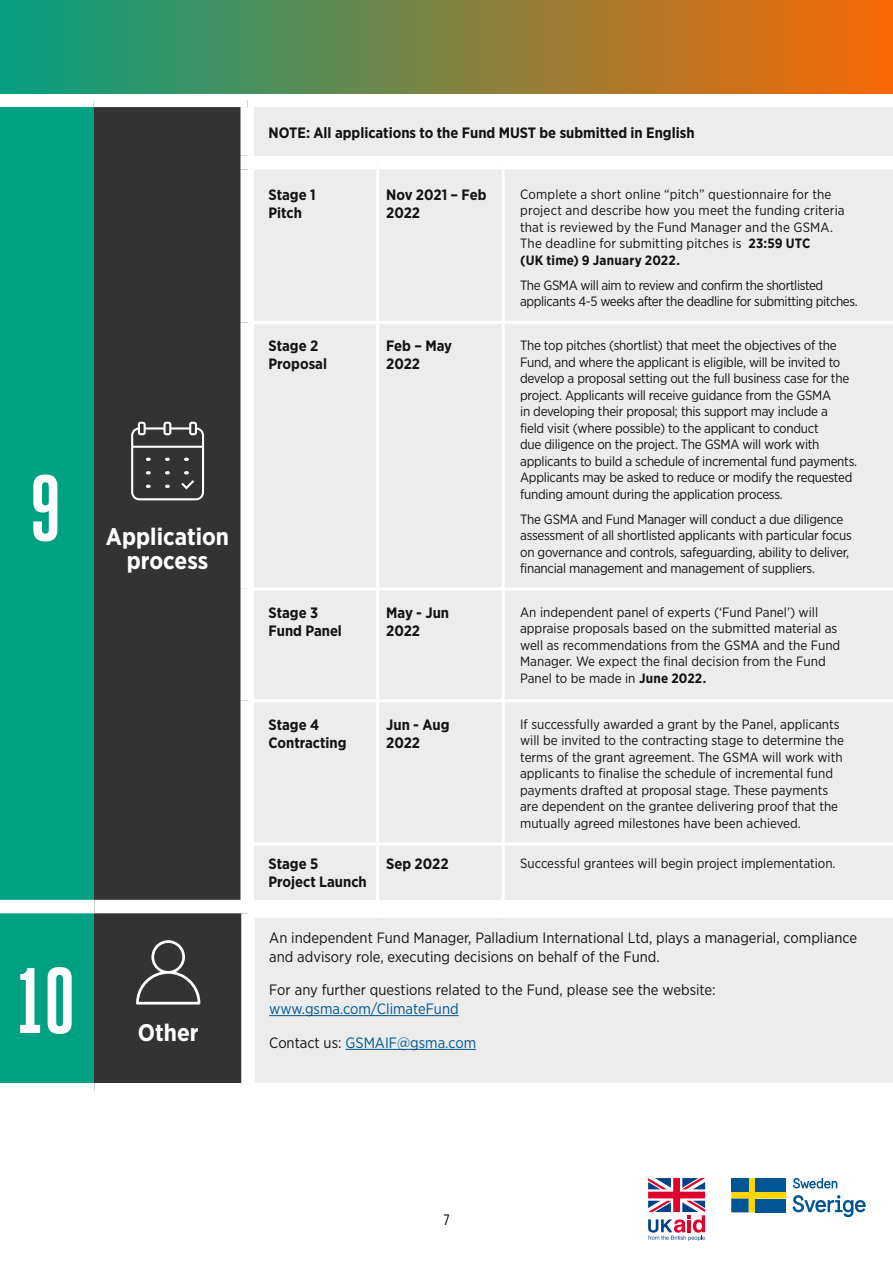
<style>
.page{position:relative;width:893px;height:1263px;background:#fff}
.page>*{position:absolute;margin:0;border:0;box-sizing:border-box;transform-origin:0 0}
.Section_head_-_white{font:700 93px "Heroic Condensed";color:#fff}
.Section_head___white{font:700 24px/24px "Gotham Narrow";color:#fff;text-align:center}
.Body_copy{font:15px/18.8px "Gotham Narrow";color:#131313}
.Table_copy_-_bold{font:700 15px/18px "Gotham Narrow";color:#131313}
.Body_copy-2{font:15px "Gotham Narrow";color:#00568f}
.t1{font:15px "Gotham X Narrow";color:#000}
.Table_copy_-_book{font:13.5px/16.5px "Gotham Narrow";letter-spacing:-.02em;color:#131313}
.Table_copy_-_book-2{font:13.5px/16.5px "Gotham Narrow";color:#131313}
.Table_copy_-_book-3{font:13.5px/16.5px "Gotham Narrow";letter-spacing:.01em;color:#131313}
.s1{font-weight:700}
.s2{color:#00568f}
.s3{color:#131313}
</style>
<div class="page">
<svg style="left:648px;top:1178px;width:57px;height:63px"></svg>
<svg style="left:731px;top:1178px;width:55px;height:34px"></svg>
<div style="left:731px;top:1178px;width:18px;height:14px;background:#005694"></div>
<div style="left:755px;top:1198px;width:31px;height:14px;background:#005694"></div>
<div style="left:755px;top:1178px;width:31px;height:14px;background:#005694"></div>
<svg style="left:793px;top:1178px;width:44px;height:10px"></svg>
<svg style="left:793px;top:1195px;width:73px;height:22px"></svg>
<div style="left:255px;top:918px;width:638px;height:165px;background:#ececec"></div>
<div style="left:254px;top:107px;width:639px;height:793px;background:#ececec"></div>
<div style="left:0;top:100px;width:94px;height:811px;background:#00a182"></div>
<div style="left:94px;top:100px;width:153px;height:811px;background:#333334"></div>
<div style="left:240px;top:107px;width:14px;height:49px;background:#fff"></div>
<div style="left:240px;top:169px;width:14px;height:153px;background:#fff"></div>
<div style="left:240px;top:322px;width:14px;height:267px;background:#fff"></div>
<div style="left:240px;top:589px;width:14px;height:112px;background:#fff"></div>
<div style="left:240px;top:701px;width:14px;height:143px;background:#fff"></div>
<div style="left:240px;top:844px;width:14px;height:60px;background:#fff"></div>
<div style="left:0;top:94px;width:94px;height:13px;background:#fff"></div>
<div style="left:94px;top:94px;width:153px;height:13px;background:#fff"></div>
<div style="left:240px;top:156px;width:138px;height:13px;background:#fff"></div>
<div style="left:378px;top:156px;width:125px;height:13px;background:#fff"></div>
<div style="left:503px;top:156px;width:390px;height:13px;background:#fff"></div>
<hr style="left:376px;top:169px;width:3px;height:152px;background:#fff">
<hr style="left:502px;top:169px;width:3px;height:152px;background:#fff">
<hr style="left:376px;top:324px;width:3px;height:263px;background:#fff">
<hr style="left:502px;top:324px;width:3px;height:263px;background:#fff">
<hr style="left:376px;top:590px;width:3px;height:109px;background:#fff">
<hr style="left:502px;top:590px;width:3px;height:109px;background:#fff">
<hr style="left:376px;top:702px;width:3px;height:140px;background:#fff">
<hr style="left:502px;top:702px;width:3px;height:140px;background:#fff">
<hr style="left:376px;top:845px;width:3px;height:59px;background:#fff">
<hr style="left:502px;top:845px;width:3px;height:59px;background:#fff">
<hr style="left:254px;top:321px;width:124px;height:3px;background:#fff">
<hr style="left:378px;top:321px;width:125px;height:3px;background:#fff">
<hr style="left:503px;top:321px;width:390px;height:3px;background:#fff">
<hr style="left:254px;top:587px;width:124px;height:3px;background:#fff">
<hr style="left:378px;top:587px;width:125px;height:3px;background:#fff">
<hr style="left:503px;top:587px;width:390px;height:3px;background:#fff">
<hr style="left:254px;top:699px;width:124px;height:3px;background:#fff">
<hr style="left:378px;top:699px;width:125px;height:3px;background:#fff">
<hr style="left:503px;top:699px;width:390px;height:3px;background:#fff">
<hr style="left:254px;top:842px;width:124px;height:3px;background:#fff">
<hr style="left:378px;top:842px;width:125px;height:3px;background:#fff">
<hr style="left:503px;top:842px;width:390px;height:3px;background:#fff">
<div style="left:0;top:906px;width:94px;height:184px;background:#00a182"></div>
<div style="left:94px;top:906px;width:154px;height:184px;background:#333334"></div>
<div style="left:241px;top:913px;width:14px;height:170px;background:#fff"></div>
<div style="left:0;top:900px;width:94px;height:13px;background:#fff"></div>
<div style="left:94px;top:900px;width:154px;height:13px;background:#fff"></div>
<div style="left:0;top:1083px;width:94px;height:13px;background:#fff"></div>
<div style="left:94px;top:1083px;width:154px;height:13px;background:#fff"></div>
<hr style="left:269px;top:1015px;width:190px;height:1px;background:#00568f">
<hr style="left:345px;top:1049px;width:131px;height:1px;background:#00568f">
<div style="left:0;top:0;width:893px;height:94px;background:linear-gradient(to right,#03a081,#fa6703)"></div>
<svg style="left:136px;top:940px;width:64px;height:64px"></svg>
<svg style="left:131px;top:422px;width:73px;height:78px"></svg>
<h2 class="Section_head_-_white" style="left:29px;top:457px;width:34px">9</h2>
<h2 class="Section_head___white" style="left:106px;top:524px;width:125px">Application process</h2>
<h2 class="Section_head_-_white" style="left:17px;top:949px;width:60px">10</h2>
<h2 class="Section_head___white" style="left:138px;top:1020px;width:62px">Other</h2>
<p class="Table_copy_-_bold" style="left:268px;top:123px;width:427px">NOTE: All applications to the Fund MUST be submitted in English</p>
<p class="Table_copy_-_bold" style="left:268px;top:186px;width:49px">Stage 1</p>
<p class="Table_copy_-_bold" style="left:268px;top:204px;width:35px">Pitch</p>
<p class="Table_copy_-_bold" style="left:386px;top:186px;width:102px">Nov 2021 – Feb<br>2022</p>
<p class="Table_copy_-_book-3" style="left:520px;top:186px;width:326px">Complete a short online “pitch” questionnaire for the project and describe how you meet the funding criteria that is reviewed by the Fund Manager and the GSMA.<br>The deadline for submitting pitches is <span class="s1">23:59 UTC<br>(UK time) 9 January 2022.</span></p>
<p class="Table_copy_-_book" style="left:520px;top:277px;width:339px">The GSMA will aim to review and confirm the shortlisted applicants 4-5 weeks after the deadline for submitting pitches.</p>
<p class="Table_copy_-_bold" style="left:268px;top:337px;width:51px">Stage 2</p>
<p class="Table_copy_-_bold" style="left:268px;top:355px;width:60px">Proposal</p>
<p class="Table_copy_-_bold" style="left:386px;top:337px;width:67px">Feb – May<br>2022</p>
<p class="Table_copy_-_book" style="left:520px;top:337px;width:338px">The top pitches (shortlist) that meet the objectives of the Fund, and where the applicant is eligible, will be invited to develop a proposal setting out the full business case for the project. Applicants will receive guidance from the GSMA<br>in developing their proposal; this support may include a<br>field visit (where possible) to the applicant to conduct<br>due diligence on the project. The GSMA will work with applicants to build a schedule of incremental fund payments.<br>Applicants may be asked to reduce or modify the requested funding amount during the application process.</p>
<p class="Table_copy_-_book" style="left:520px;top:510px;width:333px">The GSMA and Fund Manager will conduct a due diligence assessment of all shortlisted applicants with particular focus on governance and controls, safeguarding, ability to deliver, financial management and management of suppliers.</p>
<p class="Table_copy_-_bold" style="left:268px;top:603px;width:51px">Stage 3</p>
<p class="Table_copy_-_bold" style="left:268px;top:621px;width:75px">Fund Panel</p>
<p class="Table_copy_-_bold" style="left:386px;top:603px;width:64px">May - Jun<br>2022</p>
<p class="Table_copy_-_book-2" style="left:520px;top:603px;width:322px">An independent panel of experts (‘Fund Panel’) will appraise proposals based on the submitted material as well as recommendations from the GSMA and the Fund Manager. We expect the final decision from the Fund Panel to be made in <span class="s1">June 2022.</span></p>
<p class="Table_copy_-_bold" style="left:268px;top:715px;width:52px">Stage 4</p>
<p class="Table_copy_-_bold" style="left:268px;top:733px;width:80px">Contracting</p>
<p class="Table_copy_-_bold" style="left:386px;top:715px;width:65px">Jun - Aug<br>2022</p>
<p class="Table_copy_-_book-2" style="left:520px;top:715px;width:325px">If successfully awarded a grant by the Panel, applicants will be invited to the contracting stage to determine the terms of the grant agreement. The GSMA will work with applicants to finalise the schedule of incremental fund payments drafted at proposal stage. These payments are dependent on the grantee delivering proof that the mutually agreed milestones have been achieved.</p>
<p class="Table_copy_-_bold" style="left:268px;top:854px;width:51px">Stage 5</p>
<p class="Table_copy_-_bold" style="left:268px;top:872px;width:100px">Project Launch</p>
<p class="Table_copy_-_bold" style="left:386px;top:854px;width:64px">Sep 2022</p>
<p class="Table_copy_-_book-2" style="left:520px;top:854px;width:317px">Successful grantees will begin project implementation.</p>
<p class="Body_copy" style="left:269px;top:928px;width:589px">An independent Fund Manager, Palladium International Ltd, plays a managerial, compliance and advisory role, executing decisions on behalf of the Fund.</p>
<p class="Body_copy" style="left:269px;top:980px;width:448px">For any further questions related to the Fund, please see the website: <span class="s2">www.gsma.com/ClimateFund</span></p>
<p class="Body_copy-2" style="left:269px;top:1033px;width:208px"><span class="s3">Contact us:</span> GSMAIF@gsma.com</p>
<p class="t1" style="left:443px;top:1211px;width:8px">7</p>
</div>
